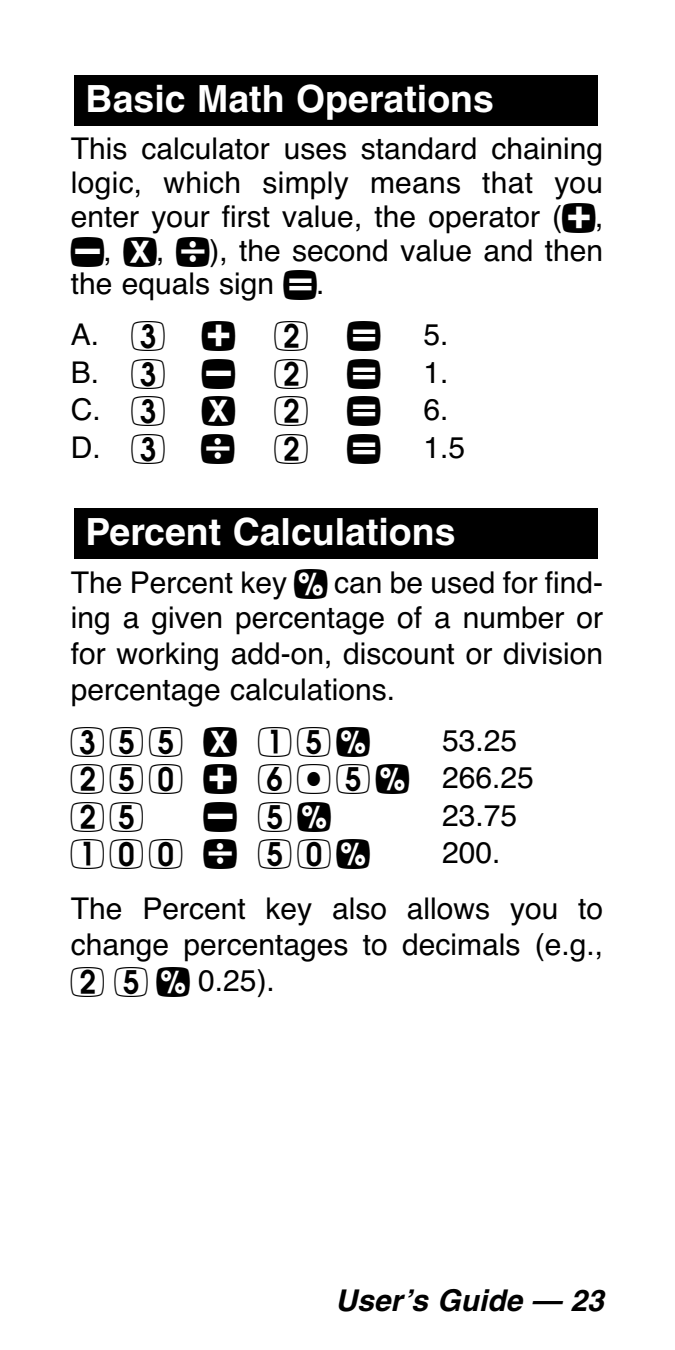
<style>
.page{position:relative;width:675px;height:1350px;background:#fff}
.page>*{position:absolute;margin:0;border:0;box-sizing:border-box;transform-origin:0 0}
.t1{font:700 37.5px "Helvetica";color:#fff}
.t2{font:30px/33.8px "Helvetica";color:#000;text-align:justify}
.t3{font:30px/37.5px "Carmen Mstr Font";letter-spacing:.22em;color:#000}
.t4{font:italic 700 30px "Helvetica";color:#000}
.s1{font-family:"Carmen Mstr Font"}
.s2{font-family:"Helvetica"}
</style>
<div class="page">
<div style="left:75px;top:509px;width:523px;height:50px;background:#000"></div>
<div style="left:75px;top:75px;width:523px;height:51px;background:#000"></div>
<p class="t1" style="left:86px;top:85px;width:410px">Basic Math Operations</p>
<p class="t2" style="left:71px;top:135px;width:534px">This calculator uses standard chaining logic, which simply means that you enter your first value, the operator (<span class="s1">+</span>, <span class="s1">-</span>, <span class="s1">X</span>, <span class="s1">÷</span>), the second value and then the equals sign <span class="s1">=</span>.</p>
<p class="t2" style="left:71px;top:321px;width:95px">A. <span class="s1">3</span></p>
<p class="t3" style="left:202px;top:316px;width:34px">+</p>
<p class="t3" style="left:274px;top:316px;width:34px">2</p>
<p class="t3" style="left:347px;top:316px;width:34px">=</p>
<p class="t2" style="left:423px;top:321px;width:27px">5.</p>
<p class="t2" style="left:71px;top:358px;width:95px">B. <span class="s1">3</span></p>
<p class="t3" style="left:202px;top:354px;width:107px">- 2</p>
<p class="t3" style="left:347px;top:354px;width:34px">=</p>
<p class="t2" style="left:423px;top:358px;width:27px">1.</p>
<p class="t2" style="left:71px;top:396px;width:95px">C. <span class="s1">3</span></p>
<p class="t3" style="left:202px;top:391px;width:34px">X</p>
<p class="t3" style="left:274px;top:391px;width:34px">2</p>
<p class="t3" style="left:347px;top:391px;width:34px">=</p>
<p class="t2" style="left:423px;top:396px;width:27px">6.</p>
<p class="t2" style="left:71px;top:433px;width:165px">D.<span class="s1">3 ÷</span></p>
<p class="t3" style="left:274px;top:429px;width:34px">2</p>
<p class="t3" style="left:347px;top:429px;width:34px">=</p>
<p class="t2" style="left:423px;top:433px;width:43px">1.5</p>
<p class="t1" style="left:86px;top:518px;width:372px">Percent Calculations</p>
<p class="t2" style="left:71px;top:568px;width:534px;line-height:35.5px">The Percent key <span class="s1">%</span> can be used for find&shy;ing a given percentage of a number or for working add-on, discount or division percentage calculations.</p>
<p class="t3" style="left:71px;top:722px;width:300px">355 X 15%</p>
<p class="t2" style="left:442px;top:726px;width:77px">53.25</p>
<p class="t3" style="left:71px;top:759px;width:464px">250 + 6•5% <span class="s2">266.25<br></span>25</p>
<p class="t3" style="left:203px;top:797px;width:128px">- 5%</p>
<p class="t2" style="left:442px;top:801px;width:77px">23.75</p>
<p class="t3" style="left:71px;top:834px;width:300px">100 ÷ 50%</p>
<p class="t2" style="left:71px;top:828px;width:534px;line-height:55.8px;text-indent:371px">200.<br>The Percent key also allows you to</p>
<p class="t2" style="left:71px;top:929px;width:534px;line-height:35.5px">change percentages to decimals (e.g.,<br><span class="s1">2 5 %</span> 0.25).</p>
<p class="t4" style="left:336px;top:1290px;width:276px">User’s Guide — 23</p>
</div>
